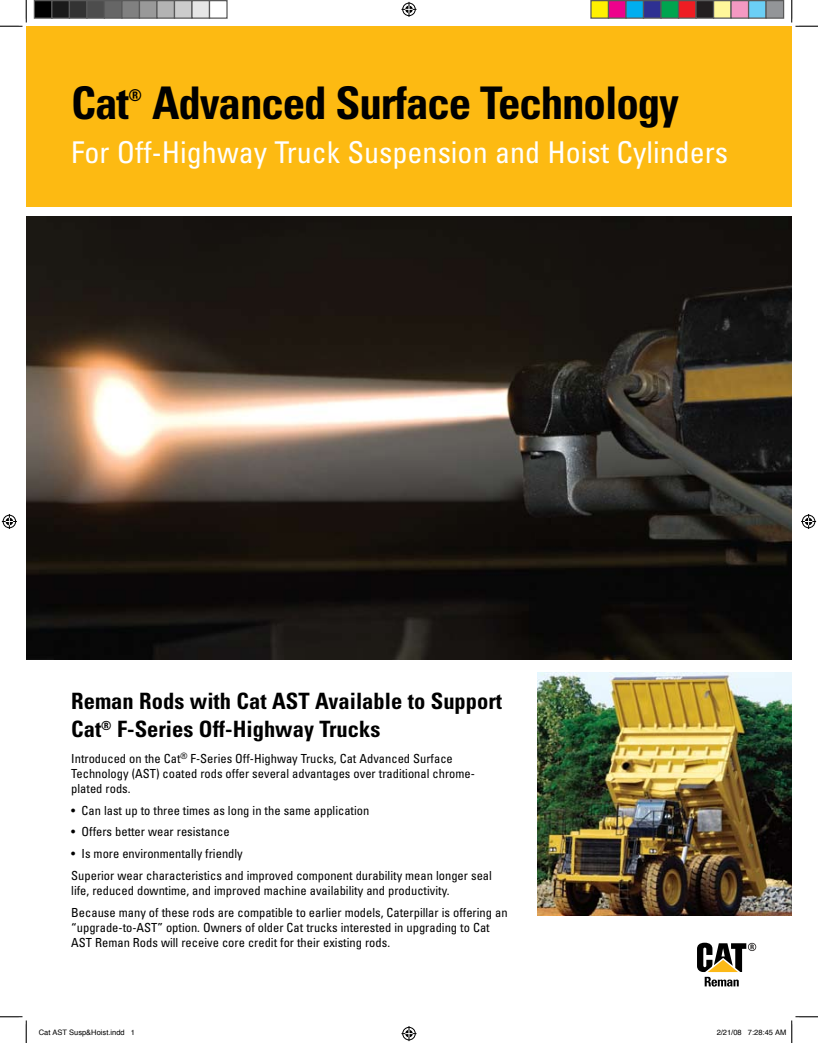
<style>
.page{position:relative;width:818px;height:1043px;background:#fff}
.page>*{position:absolute;margin:0;border:0;box-sizing:border-box;transform-origin:0 0}
.t1{font:700 condensed 45px "Univers";letter-spacing:-.025em;color:#000}
.t2{font:condensed 30px "Univers";color:#fff}
.t3{font:700 condensed 22.5px/27.5px "Univers";color:#000}
.t4{font:700 condensed 16.25px "Univers";color:#000}
.t5{font:condensed 12.5px/15px "Univers";color:#000}
.t6{font:7.5px "Helvetica";color:#000}
</style>
<div class="page">
<img style="left:26px;top:217px;width:765px;height:442px">
<svg style="left:697px;top:942px;width:59px;height:44px"></svg>
<div style="left:26px;top:26px;width:765px;height:180px;background:#fdba12"></div>
<img style="left:537px;top:673px;width:254px;height:242px">
<svg style="left:0;top:0;width:27px;height:27px"></svg>
<svg style="left:0;top:1016px;width:27px;height:26px"></svg>
<svg style="left:791px;top:0;width:27px;height:27px"></svg>
<svg style="left:401px;top:2px;width:15px;height:15px"></svg>
<svg style="left:401px;top:1026px;width:15px;height:15px"></svg>
<svg style="left:2px;top:514px;width:15px;height:15px"></svg>
<svg style="left:801px;top:514px;width:15px;height:15px"></svg>
<div style="left:34px;top:1px;width:18px;height:17px;background:#000"></div>
<div style="left:34px;top:0;width:18px;height:19px;border:1px solid #595959"></div>
<div style="left:52px;top:1px;width:17px;height:17px;background:#1a1a1a"></div>
<div style="left:51px;top:0;width:19px;height:19px;border:1px solid #595959"></div>
<div style="left:69px;top:1px;width:18px;height:17px;background:#333"></div>
<div style="left:69px;top:0;width:19px;height:19px;border:1px solid #595959"></div>
<div style="left:87px;top:1px;width:17px;height:17px;background:#4d4d4d"></div>
<div style="left:86px;top:0;width:19px;height:19px;border:1px solid #595959"></div>
<div style="left:104px;top:1px;width:18px;height:17px;background:#666"></div>
<div style="left:104px;top:0;width:18px;height:19px;border:1px solid #595959"></div>
<div style="left:122px;top:1px;width:17px;height:17px;background:#808080"></div>
<div style="left:121px;top:0;width:19px;height:19px;border:1px solid #595959"></div>
<div style="left:139px;top:1px;width:18px;height:17px;background:#999"></div>
<div style="left:139px;top:0;width:19px;height:19px;border:1px solid #595959"></div>
<div style="left:157px;top:1px;width:17px;height:17px;background:#b3b3b3"></div>
<div style="left:156px;top:0;width:19px;height:19px;border:1px solid #595959"></div>
<div style="left:174px;top:1px;width:18px;height:17px;background:#ccc"></div>
<div style="left:174px;top:0;width:18px;height:19px;border:1px solid #595959"></div>
<div style="left:192px;top:1px;width:17px;height:17px;background:#e6e6e6"></div>
<div style="left:191px;top:0;width:19px;height:19px;border:1px solid #595959"></div>
<div style="left:209px;top:0;width:19px;height:19px;border:1px solid #595959"></div>
<div style="left:591px;top:1px;width:17px;height:17px;background:#fff101"></div>
<div style="left:590px;top:0;width:19px;height:19px;border:1px solid #595959"></div>
<div style="left:608px;top:1px;width:18px;height:17px;background:#ed028c"></div>
<div style="left:608px;top:0;width:18px;height:19px;border:1px solid #595959"></div>
<div style="left:626px;top:1px;width:17px;height:17px;background:#00aeef"></div>
<div style="left:625px;top:0;width:19px;height:19px;border:1px solid #595959"></div>
<div style="left:643px;top:1px;width:18px;height:17px;background:#2e3092"></div>
<div style="left:642px;top:0;width:19px;height:19px;border:1px solid #595959"></div>
<div style="left:661px;top:1px;width:17px;height:17px;background:#00a54f"></div>
<div style="left:660px;top:0;width:19px;height:19px;border:1px solid #595959"></div>
<div style="left:678px;top:1px;width:18px;height:17px;background:#ee1d23"></div>
<div style="left:678px;top:0;width:18px;height:19px;border:1px solid #595959"></div>
<div style="left:696px;top:1px;width:17px;height:17px;background:#231f20"></div>
<div style="left:695px;top:0;width:19px;height:19px;border:1px solid #595959"></div>
<div style="left:713px;top:1px;width:18px;height:17px;background:#fff79a"></div>
<div style="left:712px;top:0;width:19px;height:19px;border:1px solid #595959"></div>
<div style="left:731px;top:1px;width:17px;height:17px;background:#f499c2"></div>
<div style="left:730px;top:0;width:19px;height:19px;border:1px solid #595959"></div>
<div style="left:748px;top:1px;width:18px;height:17px;background:#6bcff6"></div>
<div style="left:748px;top:0;width:18px;height:19px;border:1px solid #595959"></div>
<div style="left:766px;top:1px;width:17px;height:17px;background:#939598"></div>
<div style="left:765px;top:0;width:19px;height:19px;border:1px solid #595959"></div>
<svg style="left:791px;top:1016px;width:27px;height:26px"></svg>
<h1 class="t1" style="left:71px;top:75px;width:59px">Cat</h1>
<h3 class="t4" style="left:129px;top:85px;width:15px">®</h3>
<h1 class="t1" style="left:152px;top:75px;width:528px">Advanced Surface Technology</h1>
<h2 class="t2" style="left:71px;top:133px;width:658px">For Off-Highway Truck Suspension and Hoist Cylinders</h2>
<h3 class="t3" style="left:71px;top:687px;width:432px">Reman Rods with Cat AST Available to Support<br>Cat<sup>®</sup> F-Series Off-Highway Trucks</h3>
<p class="t5" style="left:71px;top:750px;width:405px">Introduced on the Cat<sup>®</sup> F-Series Off-Highway Trucks, Cat Advanced Surface<br>Technology (AST) coated rods offer several advantages over traditional chrome&shy;plated rods.</p>
<p class="t5" style="left:71px;top:802px;width:299px">• Can last up to three times as long in the same application</p>
<p class="t5" style="left:71px;top:824px;width:160px">• Offers better wear resistance</p>
<p class="t5" style="left:71px;top:842px;width:422px;line-height:21.8px">• Is more environmentally friendly<br>Superior wear characteristics and improved component durability mean longer seal</p>
<p class="t5" style="left:71px;top:879px;width:438px;line-height:21.8px">life, reduced downtime, and improved machine availability and productivity.<br>Because many of these rods are compatible to earlier models, Caterpillar is offering an</p>
<p class="t5" style="left:71px;top:919px;width:420px">“upgrade-to-AST” option. Owners of older Cat trucks interested in upgrading to Cat<br>AST Reman Rods will receive core credit for their existing rods.</p>
<p class="t6" style="left:39px;top:1026px;width:98px">Cat AST Susp&amp;Hoist.indd 1</p>
<p class="t6" style="left:716px;top:1026px;width:71px">2/21/08 7:28:45 AM</p>
</div>
